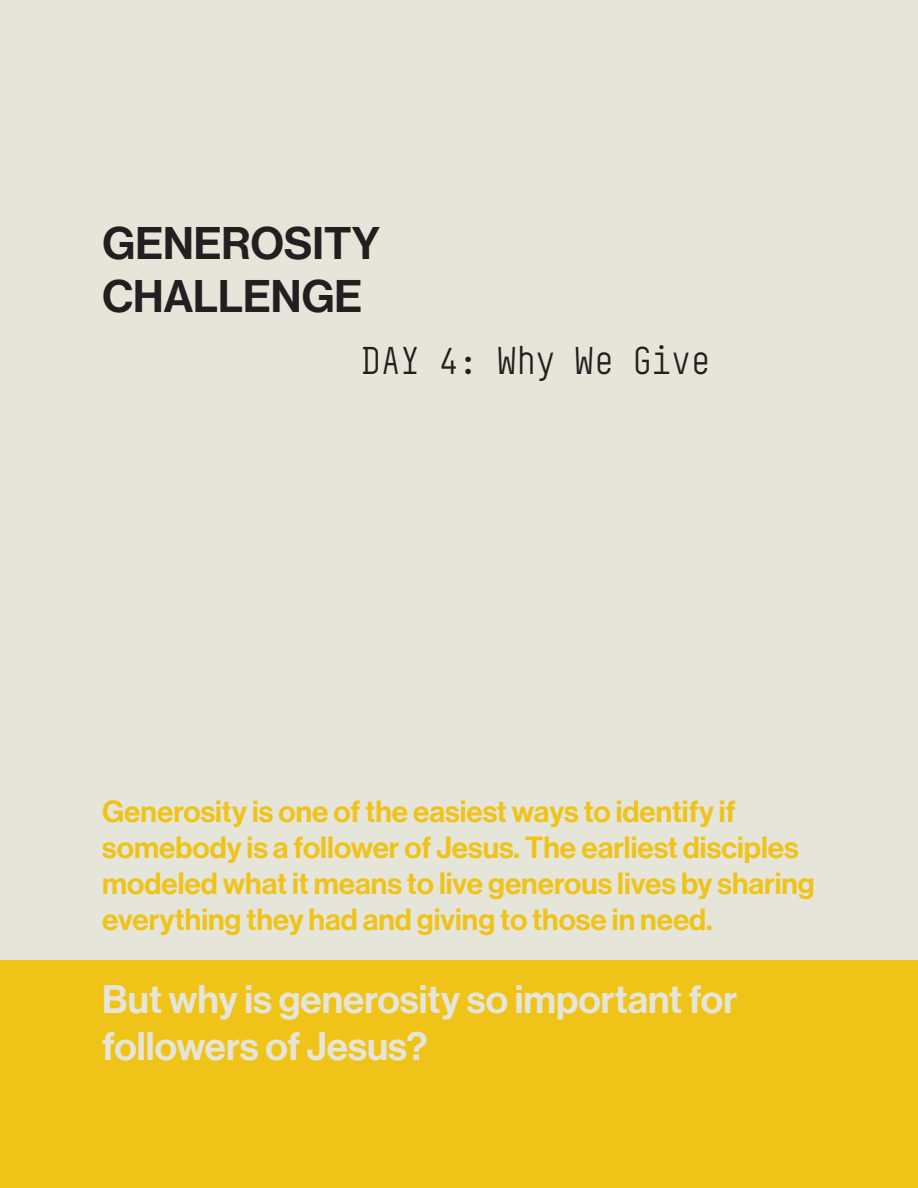
<style>
.page{position:relative;width:918px;height:1188px;background:#e6e5d9}
.page>*{position:absolute;margin:0;border:0;box-sizing:border-box;transform-origin:0 0}
.t1{font:44.85px/53.7px "N Haas Grotesk DS Pro 65 Md";color:#231f20}
.t2{font:39px/46.8px "N Haas Grotesk DS Pro 65 Md";color:#e6e5d9}
.t3{font:300 35.25px "BC Sklonar";color:#231f20}
.t4{font:30px/36px "N Haas Grotesk DS Pro 65 Md";color:#efc319}
</style>
<div class="page">
<div style="left:0;top:960px;width:918px;height:228px;background:#f0c319"></div>
<h1 class="t1" style="left:103px;top:217px;width:279px">GENEROSITY<br>CHALLENGE</h1>
<p class="t3" style="left:362px;top:340px;width:350px">DAY 4: Why We Give</p>
<p class="t4" style="left:102px;top:794px;width:714px">Generosity is one of the easiest ways to identify if somebody is a follower of Jesus. The earliest disciples modeled what it means to live generous lives by sharing everything they had and giving to those in need.</p>
<h2 class="t2" style="left:102px;top:977px;width:636px">But why is generosity so important for followers of Jesus?</h2>
</div>
